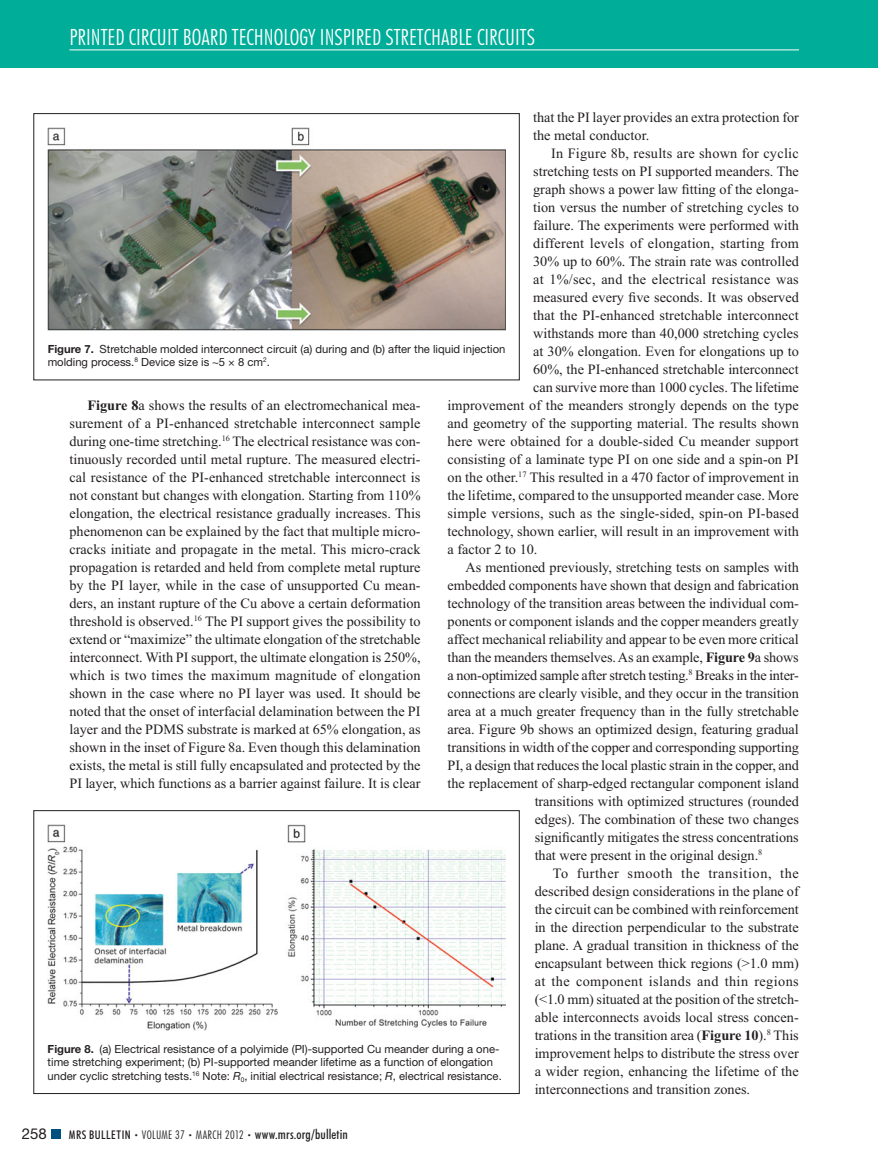
<style>
.page{position:relative;width:878px;height:1175px;background:#fff}
.page>*{position:absolute;margin:0;border:0;box-sizing:border-box;transform-origin:0 0}
.t1{font:300 condensed 22.5px "Futura BT";color:#fff}
.t2{font:15px "Helvetica Neue LT Std";color:#231f20}
.t3{font:14.25px/18px "Times New Roman";color:#231f20;text-align:justify}
.t4{font:14.25px "Times New Roman";letter-spacing:.02em;color:#231f20}
.t5{font:14.25px "Times New Roman";letter-spacing:.03em;color:#231f20}
.t6{font:14.25px "Times New Roman";letter-spacing:.04em;color:#231f20}
.t7{font:500 condensed 13.5px "Futura BT";letter-spacing:.01em;color:#231f20}
.t8{font:11.25px/13.5px "Helvetica Neue LT Std";color:#231f20}
.s1{font-weight:700}
.s2{font-family:"Tn Q"}
.s3{font-style:italic}
.s4{font-size:12px}
.s5{font-weight:300;font-size:7.5px}
.s6{font-weight:300;font-size:12px}
</style>
<div class="page">
<div style="left:0;top:0;width:878px;height:68px;background:#00ad98"></div>
<hr style="left:69px;top:50px;width:730px;height:1px;background:#fff">
<div style="left:51px;top:1130px;width:9px;height:8px;background:#005080"></div>
<img style="left:48px;top:127px;width:457px;height:204px">
<div style="left:33px;top:113px;width:486px;height:267px;border:1px solid #231f20"></div>
<img style="left:48px;top:824px;width:457px;height:206px">
<div style="left:33px;top:810px;width:486px;height:283px;border:1px solid #231f20"></div>
<h1 class="t1" style="left:69px;top:29px;width:467px">PRINTED CIRCUIT BOARD TECHNOLOGY INSPIRED STRETCHABLE CIRCUITS</h1>
<p class="t3" style="left:533px;top:109px;width:267px">that the PI layer provides an extra protection for the metal conductor.</p>
<p class="t4" style="left:551px;top:147px;width:249px">In Figure 8b , results are shown for cyclic</p>
<p class="t3" style="left:533px;top:163px;width:267px">stretching tests on PI supported meanders. The</p>
<p class="t3" style="left:533px;top:181px;width:267px">graph shows a power law fitting of the elonga-</p>
<p class="t3" style="left:533px;top:199px;width:267px">tion versus the number of stretching cycles to</p>
<p class="t3" style="left:533px;top:217px;width:267px">failure. The experiments were performed with</p>
<p class="t4" style="left:533px;top:237px;width:267px">different levels of elongation, starting from</p>
<p class="t3" style="left:533px;top:253px;width:267px">30% up to 60%. The strain rate was controlled</p>
<p class="t3" style="left:533px;top:271px;width:267px">at 1%/sec, and the electrical resistance was</p>
<p class="t3" style="left:533px;top:289px;width:267px">measured every five seconds. It was observed</p>
<p class="t3" style="left:533px;top:307px;width:267px">that the PI-enhanced stretchable interconnect</p>
<p class="t3" style="left:533px;top:325px;width:267px">withstands more than 40,000 stretching cycles</p>
<p class="t3" style="left:533px;top:343px;width:267px">at 30% elongation. Even for elongations up to</p>
<p class="t3" style="left:533px;top:361px;width:267px">60%, the PI-enhanced stretchable interconnect</p>
<p class="t3" style="left:533px;top:379px;width:267px">can survive more than 1000 cycles. The lifetime</p>
<p class="t3" style="left:447px;top:397px;width:352px">improvement of the meanders strongly depends on the type</p>
<p class="t3" style="left:447px;top:415px;width:353px">and geometry of the supporting material. The results shown</p>
<p class="t3" style="left:447px;top:433px;width:353px">here were obtained for a double-sided Cu meander support</p>
<p class="t3" style="left:447px;top:451px;width:353px">consisting of a laminate type PI on one side and a spin-on PI</p>
<p class="t3" style="left:447px;top:469px;width:353px">on the other. <sup>17</sup> This resulted in a 470 factor of improvement in</p>
<p class="t3" style="left:447px;top:487px;width:353px">the lifetime, compared to the unsupported meander case. More</p>
<p class="t3" style="left:447px;top:505px;width:353px">simple versions, such as the single-sided, spin-on PI-based</p>
<p class="t3" style="left:447px;top:523px;width:353px">technology, shown earlier, will result in an improvement with</p>
<p class="t3" style="left:447px;top:541px;width:91px">a factor 2 to 10.</p>
<p class="t3" style="left:465px;top:559px;width:335px">As mentioned previously, stretching tests on samples with</p>
<p class="t3" style="left:447px;top:577px;width:353px">embedded components have shown that design and fabrication</p>
<p class="t3" style="left:447px;top:595px;width:353px">technology of the transition areas between the individual com-</p>
<p class="t3" style="left:447px;top:613px;width:353px">ponents or component islands and the copper meanders greatly</p>
<p class="t3" style="left:447px;top:631px;width:352px">affect mechanical reliability and appear to be even more critical</p>
<p class="t3" style="left:447px;top:649px;width:352px">than the meanders themselves. As an example, <span class="s1">Figure 9</span> a shows</p>
<p class="t3" style="left:447px;top:667px;width:353px">a non-optimized sample after stretch testing. <sup>8</sup> Breaks in the inter-</p>
<p class="t3" style="left:447px;top:685px;width:353px">connections are clearly visible, and they occur in the transition</p>
<p class="t3" style="left:447px;top:703px;width:353px">area at a much greater frequency than in the fully stretchable</p>
<p class="t3" style="left:447px;top:721px;width:353px">area. Figure 9b shows an optimized design, featuring gradual</p>
<p class="t3" style="left:447px;top:739px;width:353px">transitions in width of the copper and corresponding supporting</p>
<p class="t3" style="left:447px;top:757px;width:352px">PI, a design that reduces the local plastic strain in the copper, and</p>
<p class="t3" style="left:447px;top:775px;width:353px">the replacement of sharp-edged rectangular component island</p>
<p class="t3" style="left:534px;top:793px;width:266px">transitions with optimized structures (rounded</p>
<p class="t3" style="left:534px;top:811px;width:266px">edges). The combination of these two changes</p>
<p class="t3" style="left:534px;top:829px;width:266px">significantly mitigates the stress concentrations</p>
<p class="t3" style="left:534px;top:847px;width:229px">that were present in the original design. <sup>8</sup></p>
<p class="t6" style="left:552px;top:867px;width:248px">To further smooth the transition, the</p>
<p class="t3" style="left:534px;top:883px;width:266px">described design considerations in the plane of</p>
<p class="t3" style="left:534px;top:901px;width:266px">the circuit can be combined with reinforcement</p>
<p class="t3" style="left:534px;top:919px;width:265px">in the direction perpendicular to the substrate</p>
<p class="t3" style="left:534px;top:937px;width:265px">plane. A gradual transition in thickness of the</p>
<p class="t3" style="left:534px;top:955px;width:266px">encapsulant between thick regions (&gt;1.0 mm)</p>
<p class="t5" style="left:534px;top:975px;width:265px">at the component islands and thin regions</p>
<p class="t3" style="left:534px;top:991px;width:266px">(&lt;1.0 mm) situated at the position of the stretch-</p>
<p class="t3" style="left:534px;top:1009px;width:265px">able interconnects avoids local stress concen-</p>
<p class="t3" style="left:534px;top:1027px;width:266px">trations in the transition area ( <span class="s1">Figure 10</span> ). <sup>8</sup> This</p>
<p class="t3" style="left:534px;top:1045px;width:266px">improvement helps to distribute the stress over</p>
<p class="t3" style="left:534px;top:1063px;width:265px">a wider region, enhancing the lifetime of the</p>
<p class="t3" style="left:534px;top:1081px;width:217px">interconnections and transition zones.</p>
<p class="t8" style="left:48px;top:343px;width:459px"><span class="s1">Figure 7.</span> Stretchable molded interconnect circuit (a) during and (b) after the liquid injection molding process. <sup>8</sup> Device size is <span class="s2">∼</span>5 × 8 cm <sup>2</sup>.</p>
<p class="t3" style="left:69px;top:397px;width:353px;text-indent:18px"><span class="s1">Figure 8</span> a shows the results of an electromechanical mea&shy;surement of a PI-enhanced stretchable interconnect sample during one-time stretching. <sup>16</sup> The electrical resistance was con&shy;tinuously recorded until metal rupture. The measured electri&shy;cal resistance of the PI-enhanced stretchable interconnect is not constant but changes with elongation. Starting from 110% elongation, the electrical resistance gradually increases. This phenomenon can be explained by the fact that multiple micro&shy;cracks initiate and propagate in the metal. This micro-crack propagation is retarded and held from complete metal rupture by the PI layer, while in the case of unsupported Cu mean&shy;ders, an instant rupture of the Cu above a certain deformation threshold is observed. <sup>16</sup> The PI support gives the possibility to extend or “maximize” the ultimate elongation of the stretchable interconnect. With PI support, the ultimate elongation is 250%, which is two times the maximum magnitude of elongation shown in the case where no PI layer was used. It should be noted that the onset of interfacial delamination between the PI layer and the PDMS substrate is marked at 65% elongation, as shown in the inset of Figure 8a . Even though this delamination exists, the metal is still fully encapsulated and protected by the PI layer, which functions as a barrier against failure. It is clear</p>
<p class="t8" style="left:48px;top:1043px;width:455px"><span class="s1">Figure 8.</span> (a) Electrical resistance of a polyimide (PI)-supported Cu meander during a one&shy;time stretching experiment; (b) PI-supported meander lifetime as a function of elongation under cyclic stretching tests. <sup>16</sup> Note: <span class="s3">R</span><sub>0</sub>, initial electrical resistance; <span class="s3">R</span>, electrical resistance.</p>
<p class="t2" style="left:22px;top:1128px;width:27px">258</p>
<p class="t7" style="left:69px;top:1129px;width:280px"><span class="s4">MRS BULLETIN</span> <span class="s5">•</span> <span class="s6">VOLUME 37</span> <span class="s5">•</span> <span class="s6">MARCH 2012</span> <span class="s5">•</span> www.mrs.org/bulletin</p>
</div>
